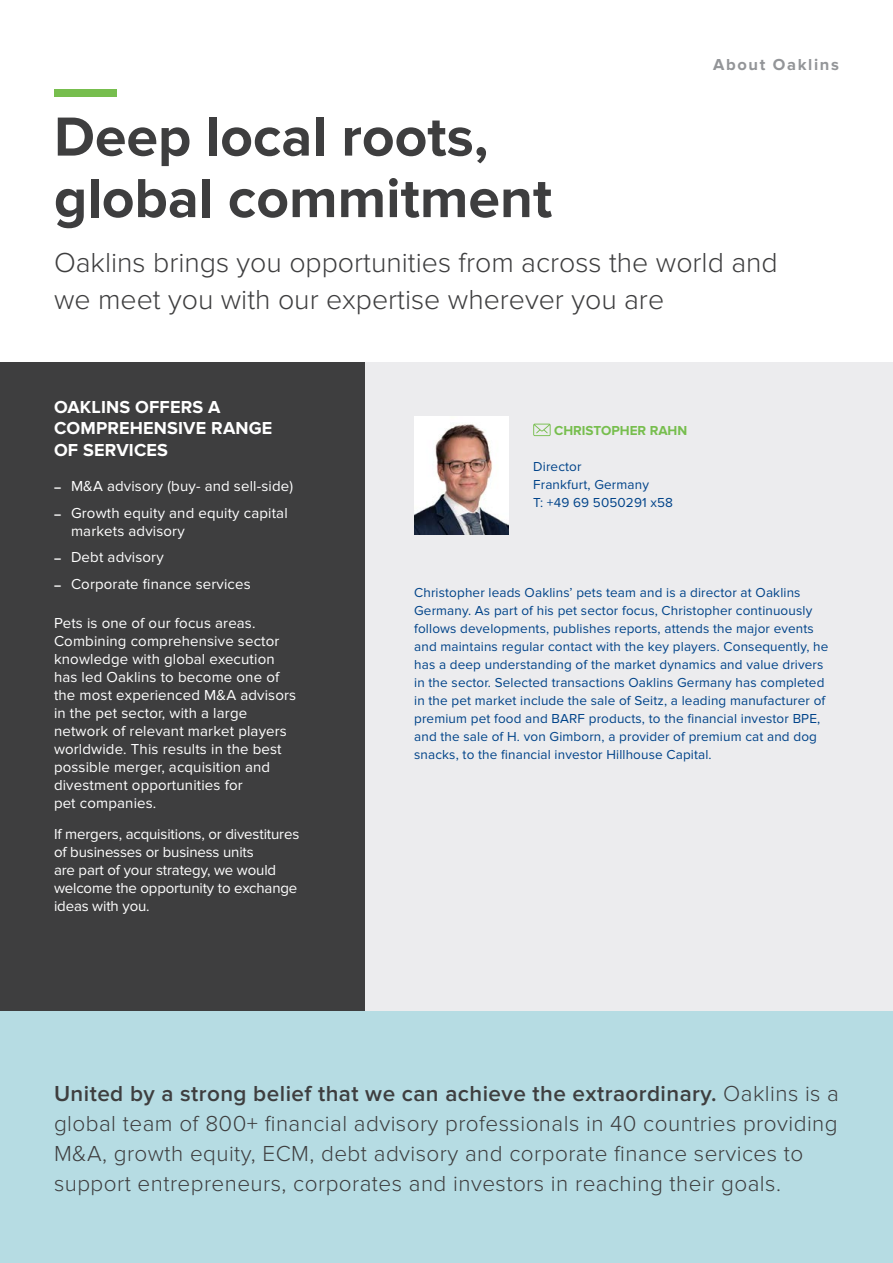
<style>
.page{position:relative;width:893px;height:1263px;background:#fff}
.page>*{position:absolute;margin:0;border:0;box-sizing:border-box;transform-origin:0 0}
._03_headline_level_1{font:700 57px/61.5px "Proxima Nova";color:#3e3e3f}
._03_headline_level_1-2{font:300 28.5px/37.5px "Proxima Nova";color:#3e3e3f}
._03_headline_level_1-3{font:300 22.5px/30px "Proxima Nova";letter-spacing:.02em;color:#3e3e3f}
._04_headline_level_2{font:700 18px/21.6px "Proxima Nova";letter-spacing:.01em;color:#fff}
._03_headline_level_1-4{font:700 16.5px "Proxima Nova";letter-spacing:.1em;color:#939598}
._04_headline_level_2-2{font:15px/18px "Proxima Nova";letter-spacing:.01em;color:#fff}
._01_bodycopy{font:15px/18px "Proxima Nova";letter-spacing:-.01em;color:#fff}
._01_bodycopy-2{font:13.5px/18px "Proxima Nova";letter-spacing:.01em;color:#004389}
.t1{font:700 13.5px "Proxima Nova";color:#77be4e}
.s1{font-weight:700;font-size:12px}
.s2{font-weight:600}
</style>
<div class="page">
<div style="left:0;top:1011px;width:893px;height:252px;background:#b6dce3"></div>
<div style="left:54px;top:89px;width:63px;height:8px;background:#77be4e"></div>
<div style="left:0;top:363px;width:366px;height:648px;background:#3e3e3f"></div>
<div style="left:366px;top:363px;width:527px;height:648px;background:#ececee"></div>
<svg style="left:533px;top:424px;width:18px;height:12px"></svg>
<img style="left:414px;top:417px;width:94px;height:117px">
<p class="_03_headline_level_1-4" style="left:713px;top:55px;width:127px">About Oaklins</p>
<p class="_03_headline_level_1" style="left:54px;top:107px;width:500px">Deep local roots, global commitment</p>
<p class="_03_headline_level_1-2" style="left:54px;top:245px;width:725px">Oaklins brings you opportunities from across the world and we meet you with our expertise wherever you are</p>
<p class="_04_headline_level_2" style="left:54px;top:396px;width:220px">OAKLINS OFFERS A<br>COMPREHENSIVE RANGE<br>OF SERVICES</p>
<p class="_04_headline_level_2-2" style="left:54px;top:477px;width:241px"><span class="s1">―</span> M&amp;A advisory (buy- and sell-side)</p>
<p class="_04_headline_level_2-2" style="left:71px;top:504px;width:218px;text-indent:-17px"><span class="s1">―</span> Growth equity and equity capital markets advisory</p>
<p class="_04_headline_level_2-2" style="left:54px;top:548px;width:111px"><span class="s1">―</span> Debt advisory</p>
<p class="_04_headline_level_2-2" style="left:54px;top:575px;width:198px"><span class="s1">―</span> Corporate finance services</p>
<p class="_04_headline_level_2-2" style="left:54px;top:614px;width:244px">Pets is one of our focus areas.<br>Combining comprehensive sector knowledge with global execution has led Oaklins to become one of the most experienced M&amp;A advisors in the pet sector, with a large network of relevant market players worldwide. This results in the best possible merger, acquisition and divestment opportunities for<br>pet companies.</p>
<p class="_01_bodycopy" style="left:54px;top:825px;width:247px">If mergers, acquisitions, or divestitures of businesses or business units<br>are part of your strategy, we would welcome the opportunity to exchange ideas with you.</p>
<p class="t1" style="left:554px;top:422px;width:135px">CHRISTOPHER RAHN</p>
<p class="_01_bodycopy-2" style="left:533px;top:457px;width:50px">Director</p>
<p class="_01_bodycopy-2" style="left:533px;top:475px;width:117px">Frankfurt, Germany</p>
<p class="_01_bodycopy-2" style="left:533px;top:493px;width:141px">T: +49 69 5050291 x58</p>
<p class="_01_bodycopy-2" style="left:414px;top:583px;width:416px">Christopher leads Oaklins’ pets team and is a director at Oaklins Germany. As part of his pet sector focus, Christopher continuously follows developments, publishes reports, attends the major events and maintains regular contact with the key players. Consequently, he has a deep understanding of the market dynamics and value drivers in the sector. Selected transactions Oaklins Germany has completed in the pet market include the sale of Seitz, a leading manufacturer of premium pet food and BARF products, to the financial investor BPE, and the sale of H. von Gimborn, a provider of premium cat and dog snacks, to the financial investor Hillhouse Capital.</p>
<p class="_03_headline_level_1-3" style="left:54px;top:1079px;width:786px"><span class="s2">United by a strong belief that we can achieve the extraordinary.</span> Oaklins is a global team of 800+ financial advisory professionals in 40 countries providing M&amp;A, growth equity, ECM, debt advisory and corporate finance services to support entrepreneurs, corporates and investors in reaching their goals.</p>
</div>
